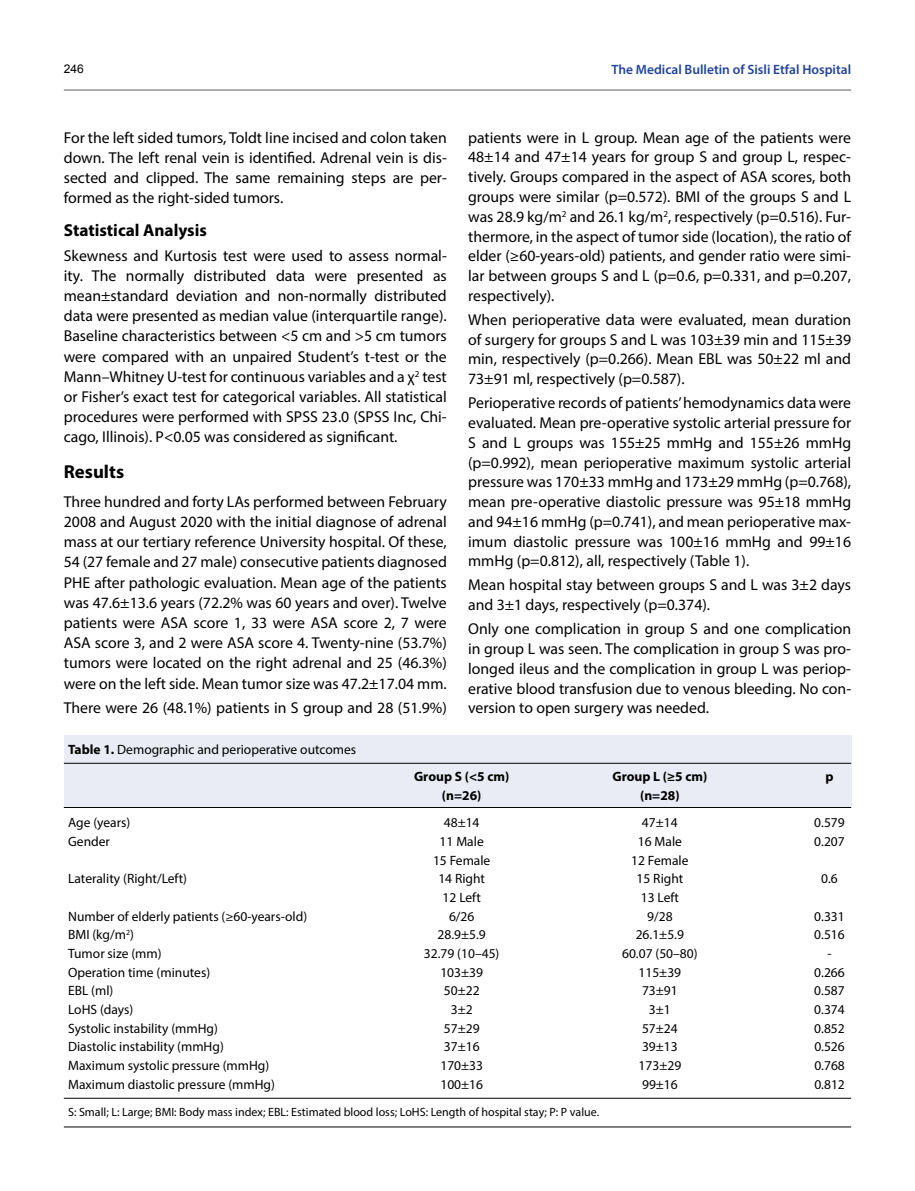
<style>
.page{position:relative;width:915px;height:1191px;background:#fff}
.page>*{position:absolute;margin:0;border:0;box-sizing:border-box;transform-origin:0 0}
.t1{font:700 18.75px "Myriad Pro";color:#000}
.t2{font:700 17.25px "Myriad Pro";color:#000}
.t3{font:15.75px/19.8px "Myriad Pro";color:#000;text-align:justify}
.t4{font:13.5px "Myriad Pro";color:#000}
.t5{font:600 13.5px "Myriad Pro";color:#20449c}
.t6{font:700 13.5px "Myriad Pro";color:#000}
.t7{font:12px "Myriad Pro";color:#000}
.t8{font:12px "Arial";color:#000}
.s1{font-weight:700}
</style>
<div class="page">
<hr style="left:64px;top:89px;width:786px;height:2px;background:#939598">
<div style="left:64px;top:735px;width:786px;height:72px;background:#e9ecf5"></div>
<hr style="left:64px;top:763px;width:786px;height:1px;background:#000">
<hr style="left:64px;top:1098px;width:786px;height:1px;background:#000">
<hr style="left:64px;top:1126px;width:786px;height:1px;background:#000">
<hr style="left:64px;top:807px;width:786px;height:1px;background:#000">
<p class="t8" style="left:64px;top:60px;width:22px">246</p>
<p class="t5" style="left:611px;top:61px;width:241px">The Medical Bulletin of Sisli Etfal Hospital</p>
<p class="t3" style="left:64px;top:127px;width:384px;line-height:20.2px">For the left sided tumors, Toldt line incised and colon taken down. The left renal vein is identified. Adrenal vein is dis&shy;sected and clipped. The same remaining steps are per&shy;formed as the right-sided tumors.</p>
<p class="t2" style="left:64px;top:219px;width:144px">Statistical Analysis</p>
<p class="t3" style="left:64px;top:245px;width:384px;line-height:20.2px">Skewness and Kurtosis test were used to assess normal&shy;ity. The normally distributed data were presented as mean±standard deviation and non-normally distributed data were presented as median value (interquartile range).<br>Baseline characteristics between &lt;5 cm and &gt;5 cm tumors were compared with an unpaired Student’s t-test or the Mann–Whitney U-test for continuous variables and a χ<sup>2</sup> test or Fisher’s exact test for categorical variables. All statistical procedures were performed with SPSS 23.0 (SPSS Inc, Chi&shy;cago, Illinois). P&lt;0.05 was considered as significant.</p>
<p class="t1" style="left:64px;top:460px;width:62px">Results</p>
<p class="t3" style="left:64px;top:491px;width:384px;line-height:20.2px">Three hundred and forty LAs performed between February 2008 and August 2020 with the initial diagnose of adrenal mass at our tertiary reference University hospital. Of these, 54 (27 female and 27 male) consecutive patients diagnosed PHE after pathologic evaluation. Mean age of the patients was 47.6±13.6 years (72.2% was 60 years and over). Twelve patients were ASA score 1, 33 were ASA score 2, 7 were ASA score 3, and 2 were ASA score 4. Twenty-nine (53.7%) tumors were located on the right adrenal and 25 (46.3%) were on the left side. Mean tumor size was 47.2±17.04 mm.</p>
<p class="t3" style="left:64px;top:697px;width:384px">There were 26 (48.1%) patients in S group and 28 (51.9%)</p>
<p class="t4" style="left:68px;top:741px;width:289px"><span class="s1">Table 1.</span> Demographic and perioperative outcomes</p>
<p class="t3" style="left:468px;top:127px;width:384px">patients were in L group. Mean age of the patients were 48±14 and 47±14 years for group S and group L, respec&shy;tively. Groups compared in the aspect of ASA scores, both groups were similar (p=0.572). BMI of the groups S and L was 28.9 kg/m<sup>2</sup> and 26.1 kg/m<sup>2</sup>, respectively (p=0.516). Fur&shy;thermore, in the aspect of tumor side (location), the ratio of elder (≥60-years-old) patients, and gender ratio were simi&shy;lar between groups S and L (p=0.6, p=0.331, and p=0.207, respectively).</p>
<p class="t3" style="left:468px;top:309px;width:384px">When perioperative data were evaluated, mean duration of surgery for groups S and L was 103±39 min and 115±39 min, respectively (p=0.266). Mean EBL was 50±22 ml and 73±91 ml, respectively (p=0.587).</p>
<p class="t3" style="left:468px;top:393px;width:384px">Perioperative records of patients’ hemodynamics data were evaluated. Mean pre-operative systolic arterial pressure for S and L groups was 155±25 mmHg and 155±26 mmHg (p=0.992), mean perioperative maximum systolic arterial pressure was 170±33 mmHg and 173±29 mmHg (p=0.768), mean pre-operative diastolic pressure was 95±18 mmHg and 94±16 mmHg (p=0.741), and mean perioperative max&shy;imum diastolic pressure was 100±16 mmHg and 99±16 mmHg (p=0.812), all, respectively (Table 1).</p>
<p class="t3" style="left:468px;top:575px;width:384px">Mean hospital stay between groups S and L was 3±2 days and 3±1 days, respectively (p=0.374).</p>
<p class="t3" style="left:468px;top:619px;width:384px">Only one complication in group S and one complication in group L was seen. The complication in group S was pro&shy;longed ileus and the complication in group L was periop&shy;erative blood transfusion due to venous bleeding. No con&shy;version to open surgery was needed.</p>
<p class="t6" style="left:414px;top:768px;width:97px">Group S (&lt;5 cm)</p>
<p class="t6" style="left:612px;top:768px;width:96px">Group L (≥5 cm)</p>
<p class="t6" style="left:825px;top:768px;width:10px">p</p>
<p class="t6" style="left:442px;top:786px;width:41px">(n=26)</p>
<p class="t6" style="left:640px;top:786px;width:41px">(n=28)</p>
<p class="t4" style="left:68px;top:814px;width:64px">Age (years)</p>
<p class="t4" style="left:443px;top:814px;width:37px">48±14</p>
<p class="t4" style="left:641px;top:814px;width:37px">47±14</p>
<p class="t4" style="left:814px;top:814px;width:32px">0.579</p>
<p class="t4" style="left:68px;top:833px;width:43px">Gender</p>
<p class="t4" style="left:439px;top:833px;width:46px">11 Male</p>
<p class="t4" style="left:637px;top:833px;width:46px">16 Male</p>
<p class="t4" style="left:814px;top:833px;width:32px">0.207</p>
<p class="t4" style="left:433px;top:851px;width:59px">15 Female</p>
<p class="t4" style="left:631px;top:851px;width:59px">12 Female</p>
<p class="t4" style="left:68px;top:870px;width:120px">Laterality (Right/Left)</p>
<p class="t4" style="left:438px;top:870px;width:48px">14 Right</p>
<p class="t4" style="left:636px;top:870px;width:48px">15 Right</p>
<p class="t4" style="left:821px;top:870px;width:18px">0.6</p>
<p class="t4" style="left:442px;top:889px;width:40px">12 Left</p>
<p class="t4" style="left:640px;top:889px;width:40px">13 Left</p>
<p class="t4" style="left:68px;top:907px;width:240px">Number of elderly patients (≥60-years-old)</p>
<p class="t4" style="left:449px;top:907px;width:27px">6/26</p>
<p class="t4" style="left:647px;top:907px;width:27px">9/28</p>
<p class="t4" style="left:814px;top:907px;width:32px">0.331</p>
<p class="t4" style="left:68px;top:926px;width:67px">BMI (kg/m<sup>2</sup>)</p>
<p class="t4" style="left:437px;top:926px;width:50px">28.9±5.9</p>
<p class="t4" style="left:635px;top:926px;width:50px">26.1±5.9</p>
<p class="t4" style="left:814px;top:926px;width:32px">0.516</p>
<p class="t4" style="left:68px;top:945px;width:95px">Tumor size (mm)</p>
<p class="t4" style="left:424px;top:945px;width:77px">32.79 (10–45)</p>
<p class="t4" style="left:622px;top:945px;width:77px">60.07 (50–80)</p>
<p class="t4" style="left:827px;top:945px;width:6px">-</p>
<p class="t4" style="left:68px;top:963px;width:143px">Operation time (minutes)</p>
<p class="t4" style="left:440px;top:963px;width:44px">103±39</p>
<p class="t4" style="left:638px;top:963px;width:44px">115±39</p>
<p class="t4" style="left:814px;top:963px;width:32px">0.266</p>
<p class="t4" style="left:68px;top:982px;width:47px">EBL (ml)</p>
<p class="t4" style="left:443px;top:982px;width:37px">50±22</p>
<p class="t4" style="left:641px;top:982px;width:37px">73±91</p>
<p class="t4" style="left:814px;top:982px;width:32px">0.587</p>
<p class="t4" style="left:68px;top:1001px;width:67px">LoHS (days)</p>
<p class="t4" style="left:450px;top:1001px;width:23px">3±2</p>
<p class="t4" style="left:648px;top:1001px;width:23px">3±1</p>
<p class="t4" style="left:814px;top:1001px;width:32px">0.374</p>
<p class="t4" style="left:68px;top:1019px;width:151px">Systolic instability (mmHg)</p>
<p class="t4" style="left:443px;top:1019px;width:37px">57±29</p>
<p class="t4" style="left:641px;top:1019px;width:37px">57±24</p>
<p class="t4" style="left:814px;top:1019px;width:32px">0.852</p>
<p class="t4" style="left:68px;top:1038px;width:157px">Diastolic instability (mmHg)</p>
<p class="t4" style="left:443px;top:1038px;width:37px">37±16</p>
<p class="t4" style="left:641px;top:1038px;width:37px">39±13</p>
<p class="t4" style="left:814px;top:1038px;width:32px">0.526</p>
<p class="t4" style="left:68px;top:1057px;width:202px">Maximum systolic pressure (mmHg)</p>
<p class="t4" style="left:440px;top:1057px;width:44px">170±33</p>
<p class="t4" style="left:638px;top:1057px;width:44px">173±29</p>
<p class="t4" style="left:814px;top:1057px;width:32px">0.768</p>
<p class="t4" style="left:68px;top:1076px;width:208px">Maximum diastolic pressure (mmHg)</p>
<p class="t4" style="left:440px;top:1076px;width:44px">100±16</p>
<p class="t4" style="left:641px;top:1076px;width:37px">99±16</p>
<p class="t4" style="left:814px;top:1076px;width:32px">0.812</p>
<p class="t7" style="left:68px;top:1104px;width:532px">S: Small; L: Large; BMI: Body mass index; EBL: Estimated blood loss; LoHS: Length of hospital stay; P: P value.</p>
</div>
